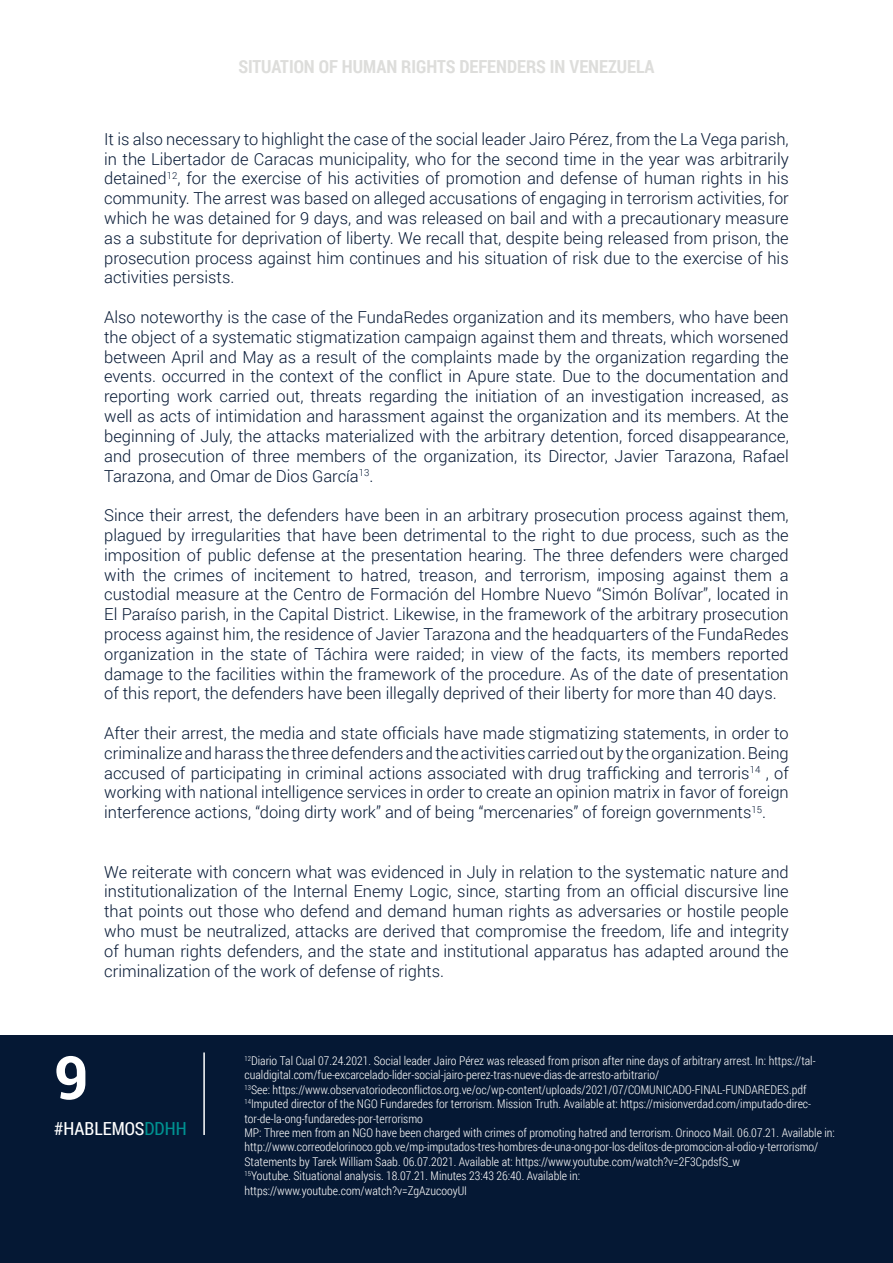
<style>
.page{position:relative;width:893px;height:1263px;background:#fff}
.page>*{position:absolute;margin:0;border:0;box-sizing:border-box;transform-origin:0 0}
.t1{font:700 60px "Roboto";color:#fff}
.t2{font:700 18px "Roboto Condensed";color:#dddddb}
.t3{font:18px "Roboto Condensed";color:#fff}
.t4{font:300 16.5px/19.8px "Roboto";color:#051834;text-align:justify}
.t5{font:300 12px/14.4px "Roboto Condensed";color:#fff}
.s1{color:#009191}
</style>
<div class="page">
<div style="left:0;top:1035px;width:893px;height:228px;background:#051834"></div>
<hr style="left:203px;top:1052px;width:2px;height:83px;background:#fff">
<p class="t2" style="left:238px;top:54px;width:418px">SITUATION OF HUMAN RIGHTS DEFENDERS IN VENEZUELA</p>
<p class="t4" style="left:104px;top:129px;width:686px">It is also necessary to highlight the case of the social leader Jairo Pérez, from the La Vega parish, in the Libertador de Caracas municipality, who for the second time in the year was arbitrarily detained<sup>12</sup>, for the exercise of his activities of promotion and defense of human rights in his community. The arrest was based on alleged accusations of engaging in terrorism activities, for which he was detained for 9 days, and was released on bail and with a precautionary measure as a substitute for deprivation of liberty. We recall that, despite being released from prison, the prosecution process against him continues and his situation of risk due to the exercise of his activities persists.</p>
<p class="t4" style="left:104px;top:307px;width:686px">Also noteworthy is the case of the FundaRedes organization and its members, who have been the object of a systematic stigmatization campaign against them and threats, which worsened between April and May as a result of the complaints made by the organization regarding the events. occurred in the context of the conflict in Apure state. Due to the documentation and reporting work carried out, threats regarding the initiation of an investigation increased, as well as acts of intimidation and harassment against the organization and its members. At the beginning of July, the attacks materialized with the arbitrary detention, forced disappearance, and prosecution of three members of the organization, its Director, Javier Tarazona, Rafael Tarazona, and Omar de Dios García<sup>13</sup>.</p>
<p class="t4" style="left:104px;top:505px;width:686px">Since their arrest, the defenders have been in an arbitrary prosecution process against them, plagued by irregularities that have been detrimental to the right to due process, such as the imposition of public defense at the presentation hearing. The three defenders were charged with the crimes of incitement to hatred, treason, and terrorism, imposing against them a custodial measure at the Centro de Formación del Hombre Nuevo “Simón Bolívar”, located in El Paraíso parish, in the Capital District. Likewise, in the framework of the arbitrary prosecution process against him, the residence of Javier Tarazona and the headquarters of the FundaRedes organization in the state of Táchira were raided; in view of the facts, its members reported damage to the facilities within the framework of the procedure. As of the date of presentation of this report, the defenders have been illegally deprived of their liberty for more than 40 days.</p>
<p class="t4" style="left:104px;top:723px;width:686px">After their arrest, the media and state officials have made stigmatizing statements, in order to criminalize and harass the three defenders and the activities carried out by the organization. Being accused of participating in criminal actions associated with drug trafficking and terroris<sup>14</sup> , of working with national intelligence services in order to create an opinion matrix in favor of foreign interference actions, “doing dirty work” and of being “mercenaries” of foreign governments<sup>15</sup>.</p>
<p class="t4" style="left:104px;top:861px;width:686px">We reiterate with concern what was evidenced in July in relation to the systematic nature and institutionalization of the Internal Enemy Logic, since, starting from an official discursive line that points out those who defend and demand human rights as adversaries or hostile people who must be neutralized, attacks are derived that compromise the freedom, life and integrity of human rights defenders, and the state and institutional apparatus has adapted around the criminalization of the work of defense of rights.</p>
<p class="t1" style="left:54px;top:1035px;width:36px">9</p>
<p class="t3" style="left:54px;top:1116px;width:134px">#HABLEMOS<span class="s1">DDHH</span></p>
<p class="t5" style="left:244px;top:1053px;width:573px"><sup>12</sup>Diario Tal Cual 07.24.2021. Social leader Jairo Pérez was released from prison after nine days of arbitrary arrest. In: https://tal&shy;cualdigital.com/fue-excarcelado-lider-social-jairo-perez-tras-nueve-dias-de-arresto-arbitrario/</p>
<p class="t5" style="left:244px;top:1082px;width:563px"><sup>13</sup>See: https://www.observatoriodeconflictos.org.ve/oc/wp-content/uploads/2021/07/COMUNICADO-FINAL-FUNDAREDES.pdf</p>
<p class="t5" style="left:244px;top:1096px;width:568px"><sup>14</sup>Imputed director of the NGO Fundaredes for terrorism. Mission Truth. Available at: https://misionverdad.com/imputado-direc&shy;tor-de-la-ong-fundaredes-por-terrorismo</p>
<p class="t5" style="left:244px;top:1125px;width:592px">MP: Three men from an NGO have been charged with crimes of promoting hatred and terrorism. Orinoco Mail. 06.07.21. Available in:</p>
<p class="t5" style="left:244px;top:1139px;width:575px">http://www.correodelorinoco.gob.ve/mp-imputados-tres-hombres-de-una-ong-por-los-delitos-de-promocion-al-odio-y-terrorismo/</p>
<p class="t5" style="left:244px;top:1154px;width:497px">Statements by Tarek William Saab. 06.07.2021. Available at: https://www.youtube.com/watch?v=2F3CpdsfS_w</p>
<p class="t5" style="left:244px;top:1168px;width:337px"><sup>15</sup>Youtube. Situational analysis. 18.07.21. Minutes 23:43 26:40. Available in:</p>
<p class="t5" style="left:244px;top:1183px;width:224px">https://www.youtube.com/watch?v=ZgAzucooyUI</p>
</div>
